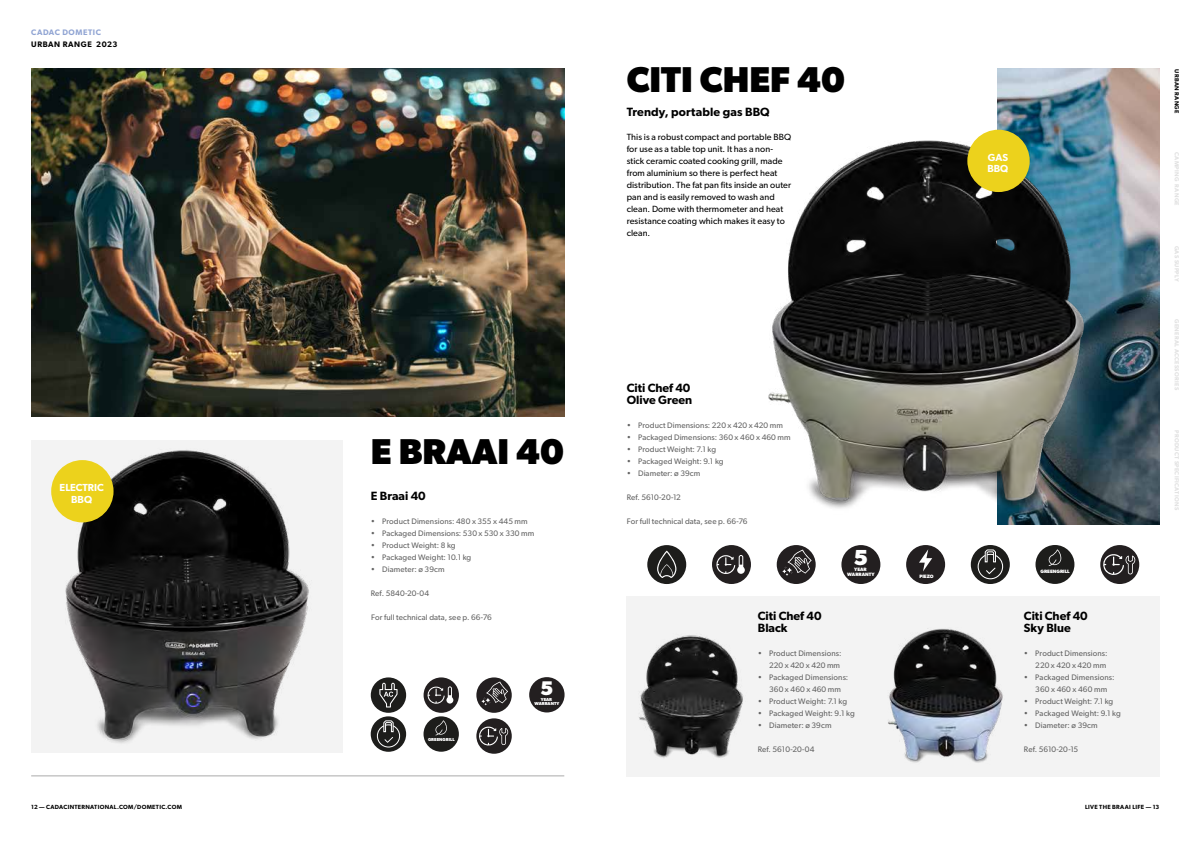
<style>
.page{position:relative;width:1191px;height:842px;background:#fff}
.page>*{position:absolute;margin:0;border:0;box-sizing:border-box;transform-origin:0 0}
.t1{font:700 36px "Gibson";color:#000}
.t2{font:700 21.8px "Gibson";color:#fff}
.t3{font:700 19.8px "Gibson";color:#fff}
.t4{font:600 12px/12px "Gibson";color:#000}
.t5{font:600 10.3px/11.7px "Gibson";color:#fff;text-align:center}
.t6{font:9px/12px "Gibson";letter-spacing:.01em;color:#000}
.t7{font:8px/12px "Gibson";letter-spacing:.015em;color:#636363;text-align:right}
.t8{font:8px "Gibson";letter-spacing:-.005em;color:#636363}
.t9{font:600 8px "Gibson";letter-spacing:.07em;color:#000}
.t10{font:600 8px "Gibson";letter-spacing:.07em;color:#90a4d3}
.t11{font:600 6px "Gibson";letter-spacing:.045em;color:#000}
.t12{font:600 6px "Gibson";letter-spacing:.05em;color:#e0e0e0}
.t13{font:700 4.8px/4.8px "Gibson";color:#fff;text-align:center}
.t14{font:700 4.4px/4.4px "Gibson";color:#fff;text-align:center}
</style>
<div class="page">
<div style="left:31px;top:440px;width:312px;height:312px;background:#f3f3f3"></div>
<img style="left:31px;top:68px;width:533px;height:348px">
<img style="left:54px;top:450px;width:266px;height:303px">
<hr style="left:31px;top:776px;width:533px;height:1px;background:#aaa">
<img style="left:997px;top:68px;width:162px;height:456px">
<div style="left:626px;top:596px;width:533px;height:180px;background:#f3f3f3"></div>
<img style="left:768px;top:130px;width:332px;height:387px">
<div style="left:51px;top:460px;width:63px;height:62px;background:#ecd21c;border-radius:50%"></div>
<div style="left:967px;top:130px;width:62px;height:62px;background:#ecd21c;border-radius:50%"></div>
<img style="left:639px;top:635px;width:104px;height:123px">
<img style="left:888px;top:628px;width:115px;height:135px">
<div style="left:371px;top:716px;width:35px;height:36px;background:#1d1d1b;border-radius:50%"></div>
<svg style="left:376px;top:720px;width:24px;height:28px"></svg>
<div style="left:529px;top:677px;width:35px;height:35px;background:#231f20;border-radius:50%"></div>
<div style="left:371px;top:677px;width:35px;height:36px;background:#1d1d1b;border-radius:50%"></div>
<svg style="left:379px;top:683px;width:18px;height:24px"></svg>
<div style="left:423px;top:677px;width:36px;height:36px;background:#231f20;border-radius:50%"></div>
<svg style="left:427px;top:686px;width:26px;height:18px"></svg>
<div style="left:423px;top:716px;width:36px;height:36px;background:#1d1d1b;border-radius:50%"></div>
<svg style="left:435px;top:720px;width:12px;height:15px"></svg>
<svg style="left:476px;top:677px;width:36px;height:77px"></svg>
<div style="left:971px;top:545px;width:38px;height:39px;background:#1d1d1b;border-radius:50%"></div>
<svg style="left:977px;top:549px;width:26px;height:31px"></svg>
<div style="left:841px;top:545px;width:39px;height:39px;background:#231f20;border-radius:50%"></div>
<svg style="left:776px;top:545px;width:39px;height:39px"></svg>
<div style="left:712px;top:545px;width:39px;height:39px;background:#231f20;border-radius:50%"></div>
<svg style="left:716px;top:555px;width:29px;height:19px"></svg>
<div style="left:1035px;top:545px;width:39px;height:39px;background:#1d1d1b;border-radius:50%"></div>
<svg style="left:1048px;top:549px;width:13px;height:17px"></svg>
<svg style="left:1100px;top:545px;width:39px;height:39px"></svg>
<div style="left:647px;top:545px;width:39px;height:39px;background:#1d1d1b;border-radius:50%"></div>
<svg style="left:657px;top:551px;width:19px;height:27px"></svg>
<div style="left:906px;top:545px;width:39px;height:39px;background:#231f20;border-radius:50%"></div>
<svg style="left:919px;top:549px;width:13px;height:22px"></svg>
<p class="t10" style="left:31px;top:27px;width:71px">CADAC DOMETIC</p>
<p class="t9" style="left:31px;top:39px;width:88px">URBAN RANGE 2023</p>
<p class="t5" style="left:60px;top:481px;width:46px">ELECTRIC<br>BBQ</p>
<h1 class="t1" style="left:371px;top:430px;width:195px">E BRAAI 40</h1>
<h3 class="t4" style="left:371px;top:490px;width:56px">E Braai 40</h3>
<p class="t7" style="left:371px;top:515px;width:158px">• Product Dimensions: 480 x 355 x 445 mm</p>
<p class="t7" style="left:371px;top:527px;width:165px">• Packaged Dimensions: 530 x 530 x 330 mm</p>
<p class="t7" style="left:371px;top:539px;width:86px">• Product Weight: 8 kg</p>
<p class="t7" style="left:371px;top:551px;width:102px">• Packaged Weight: 10.1 kg</p>
<p class="t7" style="left:371px;top:563px;width:75px">• Diameter: ø 39cm</p>
<p class="t7" style="left:371px;top:587px;width:60px">Ref. 5840-20-04</p>
<p class="t7" style="left:371px;top:611px;width:122px">For full technical data, see p. 66-76</p>
<p class="t14" style="left:428px;top:737px;width:28px">GREENGRILL</p>
<h3 class="t3" style="left:540px;top:677px;width:15px">5</h3>
<p class="t14" style="left:534px;top:697px;width:26px">YEAR<br>WARRANTY</p>
<h1 class="t1" style="left:626px;top:58px;width:220px">CITI CHEF 40</h1>
<h3 class="t4" style="left:626px;top:106px;width:144px">Trendy, portable gas BBQ</h3>
<p class="t6" style="left:626px;top:131px;width:166px">This is a robust compact and portable BBQ for use as a table top unit. It has a non&shy;stick ceramic coated cooking grill, made from aluminium so there is perfect heat distribution. The fat pan fits inside an outer pan and is easily removed to wash and clean. Dome with thermometer and heat resistance coating which makes it easy to clean.</p>
<h3 class="t4" style="left:626px;top:382px;width:67px">Citi Chef 40<br>Olive Green</h3>
<p class="t7" style="left:626px;top:419px;width:158px">• Product Dimensions: 220 x 420 x 420 mm</p>
<p class="t7" style="left:626px;top:431px;width:165px">• Packaged Dimensions: 360 x 460 x 460 mm</p>
<p class="t7" style="left:626px;top:443px;width:91px">• Product Weight: 7.1 kg</p>
<p class="t7" style="left:626px;top:455px;width:98px">• Packaged Weight: 9.1 kg</p>
<p class="t7" style="left:626px;top:467px;width:75px">• Diameter: ø 39cm</p>
<p class="t8" style="left:626px;top:492px;width:56px">Ref. 5610-20-12</p>
<p class="t7" style="left:626px;top:515px;width:122px">For full technical data, see p. 66-76</p>
<p class="t5" style="left:987px;top:151px;width:22px;text-align:left">GAS<br>BBQ</p>
<h2 class="t2" style="left:853px;top:544px;width:16px">5</h2>
<p class="t13" style="left:847px;top:567px;width:29px">YEAR<br>WARRANTY</p>
<p class="t13" style="left:1040px;top:568px;width:31px">GREENGRILL</p>
<p class="t13" style="left:919px;top:574px;width:16px">PIEZO</p>
<h3 class="t4" style="left:758px;top:610px;width:65px">Citi Chef 40<br>Black</h3>
<p class="t7" style="left:758px;top:647px;width:85px">• Product Dimensions:<br>220 x 420 x 420 mm</p>
<p class="t7" style="left:758px;top:671px;width:92px;text-align:center">• Packaged Dimensions:<br>360 x 460 x 460 mm</p>
<p class="t7" style="left:758px;top:695px;width:91px">• Product Weight: 7.1 kg</p>
<p class="t7" style="left:758px;top:707px;width:98px">• Packaged Weight: 9.1 kg</p>
<p class="t7" style="left:758px;top:719px;width:75px">• Diameter: ø 39cm</p>
<p class="t7" style="left:758px;top:743px;width:58px">Ref. 5610-20-04</p>
<h3 class="t4" style="left:1024px;top:610px;width:65px">Citi Chef 40<br>Sky Blue</h3>
<p class="t7" style="left:1024px;top:647px;width:85px">• Product Dimensions:<br>220 x 420 x 420 mm</p>
<p class="t7" style="left:1024px;top:671px;width:92px;text-align:center">• Packaged Dimensions:<br>360 x 460 x 460 mm</p>
<p class="t7" style="left:1024px;top:695px;width:91px">• Product Weight: 7.1 kg</p>
<p class="t7" style="left:1024px;top:707px;width:98px">• Packaged Weight: 9.1 kg</p>
<p class="t7" style="left:1024px;top:719px;width:75px">• Diameter: ø 39cm</p>
<p class="t8" style="left:1024px;top:744px;width:56px">Ref. 5610-20-15</p>
<p class="t11" style="left:1180px;top:69px;width:46px;rotate:90deg">URBAN RANGE</p>
<p class="t12" style="left:1180px;top:152px;width:55px;rotate:90deg">CAMPING RANGE</p>
<p class="t12" style="left:1180px;top:246px;width:37px;rotate:90deg">GAS SUPPLY</p>
<p class="t12" style="left:1180px;top:319px;width:72px;rotate:90deg">GENERAL ACCESSORIES</p>
<p class="t12" style="left:1180px;top:430px;width:81px;rotate:90deg">PRODUCT SPECIFICATIONS</p>
<p class="t11" style="left:31px;top:803px;width:152px">12 — CADACINTERNATIONAL.COM/DOMETIC.COM</p>
<p class="t11" style="left:1085px;top:803px;width:76px">LIVE THE BRAAI LIFE — 13</p>
</div>
